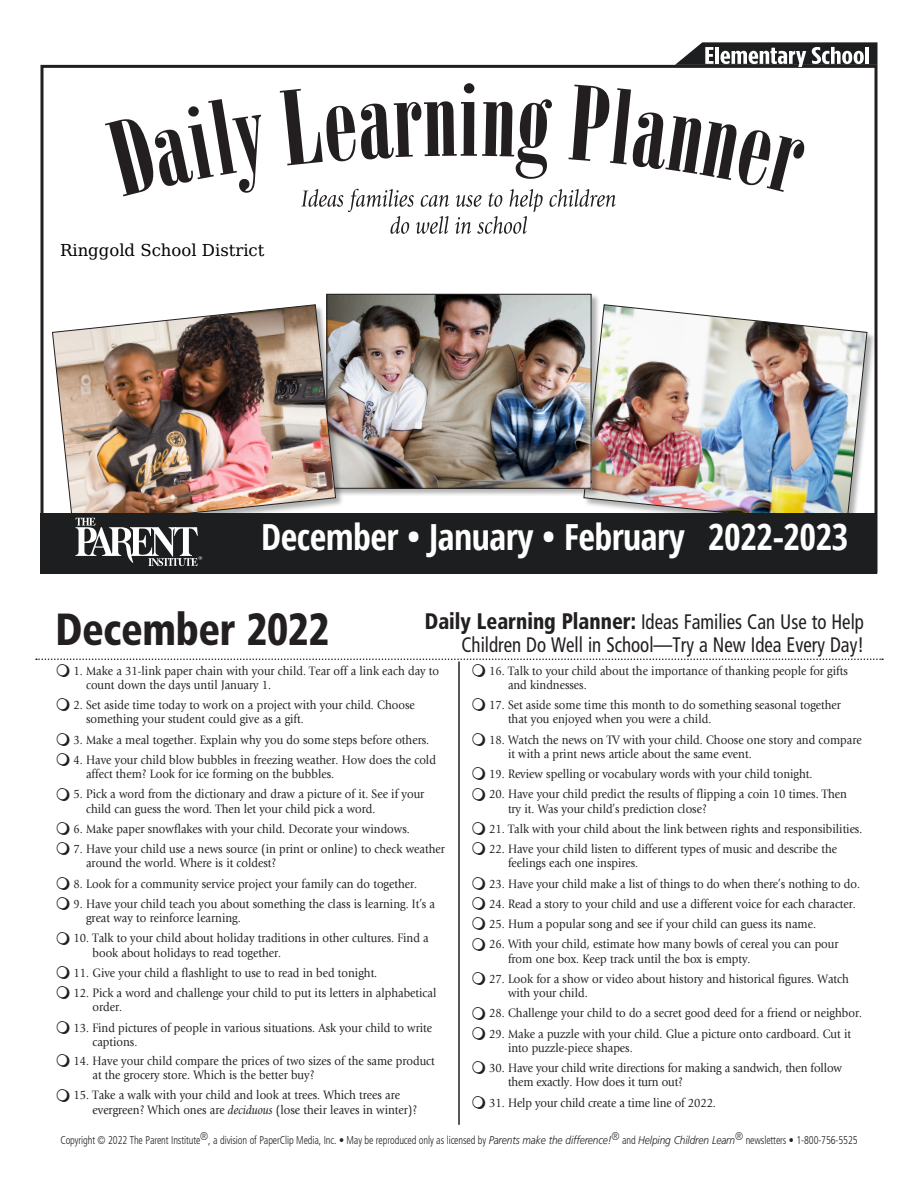
<style>
.page{position:relative;width:918px;height:1188px;background:#fff}
.page>*{position:absolute;margin:0;border:0;box-sizing:border-box;transform-origin:0 0}
.Month{font:900 condensed 45px "Frutiger LT Std";letter-spacing:-.01em;color:#231f20;scale:.9 1}
.Months-Year{font:700 condensed 36px "Open Sans";letter-spacing:-.015em;color:#fff}
.Bulleted_Text{font:condensed 21px "Frutiger LT Std";color:#231f20;scale:.9 1}
.t1{font:16.5px "DejaVu Math Te X Gyre";color:#000}
.Body_Text{font:12.75px/14.2px "Giovanni Std";color:#231f20;scale:.9 1}
.Copyright{font:300 condensed 11.25px "Frutiger LT Std";letter-spacing:-.01em;color:#231f20;scale:.9 1}
.s1{font-weight:900;font-size:22.5px}
.s2{font-style:italic}
.s3{font-style:italic;font-stretch:normal}
</style>
<div class="page">
<div style="left:584px;top:305px;width:292px;height:229px;background:#1d1e1f;opacity:.35"></div>
<img style="left:583px;top:304px;width:284px;height:209px">
<div style="left:326px;top:294px;width:274px;height:203px;background:#1d1e1f;opacity:.35"></div>
<img style="left:329px;top:296px;width:260px;height:190px">
<div style="left:327px;top:294px;width:264px;height:194px;border:1px solid #231f20"></div>
<div style="left:52px;top:305px;width:293px;height:229px;background:#1d1e1f;opacity:.35"></div>
<img style="left:52px;top:304px;width:284px;height:209px">
<hr style="left:458px;top:662px;width:2px;height:463px;background:#231f20">
<svg style="left:105px;top:99px;width:156px;height:97px"></svg>
<div style="left:40px;top:513px;width:838px;height:60px;background:#1d1e1f"></div>
<svg style="left:75px;top:518px;width:127px;height:48px"></svg>
<svg style="left:675px;top:42px;width:203px;height:25px"></svg>
<hr style="left:865px;top:47px;width:4px;height:17px;background:#fff">
<svg style="left:280px;top:83px;width:525px;height:151px"></svg>
<svg style="left:36px;top:659px;width:847px;height:18px"></svg>
<p class="t1" style="left:60px;top:243px;width:206px">Ringgold School District</p>
<h1 class="Months-Year" style="left:261px;top:512px;width:425px">December • January • February</h1>
<h1 class="Months-Year" style="left:708px;top:512px;width:142px">2022-2023</h1>
<h1 class="Month" style="left:56px;top:602px;width:306px">December 2022</h1>
<h2 class="Bulleted_Text" style="left:425px;top:610px;width:489px"><span class="s1">Daily Learning Planner:</span> Ideas Families Can Use to Help</h2>
<h2 class="Bulleted_Text" style="left:461px;top:632px;width:449px">Children Do Well in School—Try a New Idea Every Day!</h2>
<p class="Body_Text" style="left:86px;top:663px;width:394px;text-indent:-13px">1. Make a 31-link paper chain with your child. Tear off a link each day to count down the days until January 1.</p>
<p class="Body_Text" style="left:86px;top:698px;width:367px;text-indent:-13px">2. Set aside time today to work on a project with your child. Choose something your student could give as a gift.</p>
<p class="Body_Text" style="left:74px;top:732px;width:397px">3. Make a meal together. Explain why you do some steps before others.</p>
<p class="Body_Text" style="left:86px;top:753px;width:390px;text-indent:-13px">4. Have your child blow bubbles in freezing weather. How does the cold affect them? Look for ice forming on the bubbles.</p>
<p class="Body_Text" style="left:86px;top:787px;width:377px;text-indent:-13px">5. Pick a word from the dictionary and draw a picture of it. See if your child can guess the word. Then let your child pick a word.</p>
<p class="Body_Text" style="left:74px;top:822px;width:375px">6. Make paper snowflakes with your child. Decorate your windows.</p>
<p class="Body_Text" style="left:86px;top:842px;width:400px;text-indent:-13px">7. Have your child use a news source (in print or online) to check weather around the world. Where is it coldest?</p>
<p class="Body_Text" style="left:74px;top:876px;width:383px">8. Look for a community service project your family can do together.</p>
<p class="Body_Text" style="left:86px;top:897px;width:389px;text-indent:-13px">9. Have your child teach you about something the class is learning. It’s a great way to reinforce learning.</p>
<p class="Body_Text" style="left:93px;top:931px;width:375px;text-indent:-19px">10. Talk to your child about holiday traditions in other cultures. Find a book about holidays to read together.</p>
<p class="Body_Text" style="left:74px;top:966px;width:339px">11. Give your child a flashlight to use to read in bed tonight.</p>
<p class="Body_Text" style="left:93px;top:986px;width:384px;text-indent:-19px">12. Pick a word and challenge your child to put its letters in alphabetical order.</p>
<p class="Body_Text" style="left:93px;top:1020px;width:379px;text-indent:-19px">13. Find pictures of people in various situations. Ask your child to write captions.</p>
<p class="Body_Text" style="left:93px;top:1054px;width:382px;text-indent:-19px">14. Have your child compare the prices of two sizes of the same product at the grocery store. Which is the better buy?</p>
<p class="Body_Text" style="left:93px;top:1088px;width:362px;text-indent:-19px">15. Take a walk with your child and look at trees. Which trees are evergreen? Which ones are <span class="s2">deciduous</span> (lose their leaves in winter)?</p>
<p class="Body_Text" style="left:508px;top:663px;width:379px;text-indent:-19px">16. Talk to your child about the importance of thanking people for gifts and kindnesses.</p>
<p class="Body_Text" style="left:508px;top:698px;width:371px;text-indent:-19px">17. Set aside some time this month to do something seasonal together that you enjoyed when you were a child.</p>
<p class="Body_Text" style="left:508px;top:732px;width:395px;text-indent:-19px">18. Watch the news on TV with your child. Choose one story and compare it with a print news article about the same event.</p>
<p class="Body_Text" style="left:489px;top:767px;width:361px">19. Review spelling or vocabulary words with your child tonight.</p>
<p class="Body_Text" style="left:508px;top:787px;width:378px;text-indent:-19px">20. Have your child predict the results of flipping a coin 10 times. Then try it. Was your child’s prediction close?</p>
<p class="Body_Text" style="left:489px;top:822px;width:416px">21. Talk with your child about the link between rights and responsibilities.</p>
<p class="Body_Text" style="left:508px;top:842px;width:367px;text-indent:-19px">22. Have your child listen to different types of music and describe the feelings each one inspires.</p>
<p class="Body_Text" style="left:489px;top:876px;width:414px">23. Have your child make a list of things to do when there’s nothing to do.</p>
<p class="Body_Text" style="left:489px;top:897px;width:409px">24. Read a story to your child and use a different voice for each character.</p>
<p class="Body_Text" style="left:489px;top:917px;width:365px">25. Hum a popular song and see if your child can guess its name.</p>
<p class="Body_Text" style="left:508px;top:937px;width:369px;text-indent:-19px">26. With your child, estimate how many bowls of cereal you can pour from one box. Keep track until the box is empty.</p>
<p class="Body_Text" style="left:508px;top:972px;width:380px;text-indent:-19px">27. Look for a show or video about history and historical figures. Watch with your child.</p>
<p class="Body_Text" style="left:489px;top:1006px;width:416px">28. Challenge your child to do a secret good deed for a friend or neighbor.</p>
<p class="Body_Text" style="left:508px;top:1026px;width:383px;text-indent:-19px">29. Make a puzzle with your child. Glue a picture onto cardboard. Cut it into puzzle-piece shapes.</p>
<p class="Body_Text" style="left:508px;top:1061px;width:373px;text-indent:-19px">30. Have your child write directions for making a sandwich, then follow them exactly. How does it turn out?</p>
<p class="Body_Text" style="left:489px;top:1095px;width:254px">31. Help your child create a time line of 2022.</p>
<p class="Copyright" style="left:60px;top:1133px;width:887px">Copyright © 2022 The Parent Institute®, a division of PaperClip Media, Inc. • May be reproduced only as licensed by <span class="s3">Parents make the difference!</span>® and <span class="s3">Helping Children Learn</span>® newsletters • 1-800-756-5525</p>
</div>
